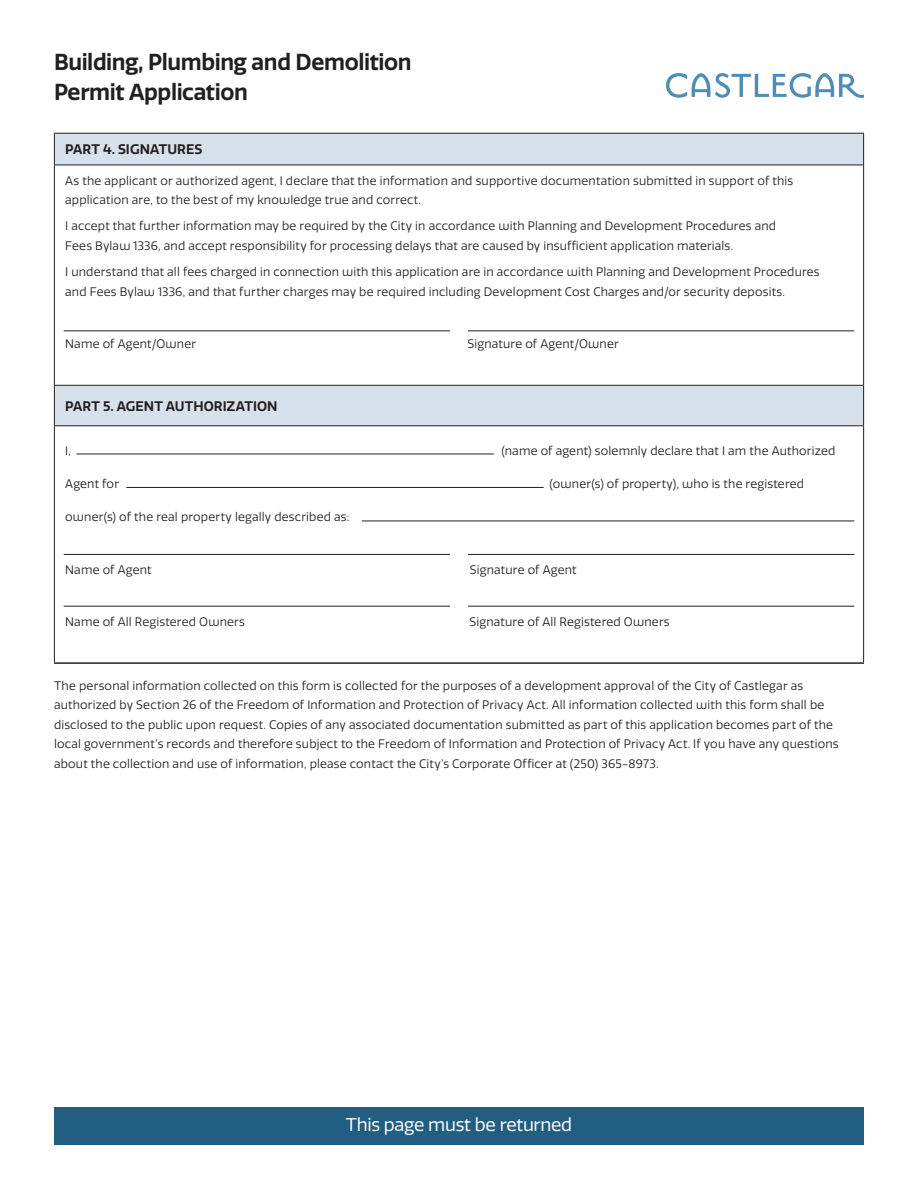
<style>
.page{position:relative;width:918px;height:1188px;background:#fff}
.page>*{position:absolute;margin:0;border:0;box-sizing:border-box;transform-origin:0 0}
.t1{font:600 22.5px/30px "Quatro";letter-spacing:-.02em;color:#231f20}
.Sub-Sub_Head{font:18px "Quatro";letter-spacing:-.015em;color:#fff}
.Table_H2{font:600 13.5px "Quatro";letter-spacing:.005em;color:#231f20}
.Forms{font:12px/19.5px "Quatro";letter-spacing:.015em;color:#231f20}
</style>
<div class="page">
<svg style="left:666px;top:73px;width:198px;height:25px"></svg>
<div style="left:54px;top:1108px;width:810px;height:37px;background:#225e82"></div>
<svg style="left:55px;top:134px;width:808px;height:291px"></svg>
<hr style="left:863px;top:134px;width:1px;height:31px;background:#231f20">
<hr style="left:863px;top:165px;width:1px;height:220px;background:#231f20">
<hr style="left:54px;top:133px;width:810px;height:1px;background:#231f20">
<hr style="left:54px;top:134px;width:1px;height:31px;background:#231f20">
<hr style="left:54px;top:165px;width:810px;height:1px;background:#231f20">
<hr style="left:54px;top:165px;width:1px;height:220px;background:#231f20">
<hr style="left:54px;top:385px;width:810px;height:1px;background:#231f20">
<hr style="left:54px;top:386px;width:1px;height:39px;background:#231f20">
<hr style="left:863px;top:386px;width:1px;height:39px;background:#231f20">
<hr style="left:54px;top:425px;width:810px;height:1px;background:#231f20">
<hr style="left:54px;top:426px;width:1px;height:236px;background:#231f20">
<hr style="left:863px;top:426px;width:1px;height:236px;background:#231f20">
<hr style="left:54px;top:662px;width:810px;height:2px;background:#231f20">
<hr style="left:64px;top:330px;width:386px;height:1px;background:#231f20">
<hr style="left:64px;top:554px;width:386px;height:1px;background:#231f20">
<hr style="left:64px;top:606px;width:386px;height:1px;background:#231f20">
<hr style="left:76px;top:454px;width:418px;height:1px;background:#231f20">
<hr style="left:126px;top:487px;width:418px;height:1px;background:#231f20">
<hr style="left:362px;top:521px;width:492px;height:1px;background:#231f20">
<hr style="left:468px;top:330px;width:386px;height:1px;background:#231f20">
<hr style="left:468px;top:554px;width:386px;height:1px;background:#231f20">
<hr style="left:468px;top:606px;width:386px;height:1px;background:#231f20">
<h1 class="t1" style="left:54px;top:48px;width:359px">Building, Plumbing and Demolition<br>Permit Application</h1>
<p class="Table_H2" style="left:65px;top:141px;width:139px">PART 4. SIGNATURES</p>
<p class="Forms" style="left:65px;top:171px;width:730px">As the applicant or authorized agent, I declare that the information and supportive documentation submitted in support of this application are, to the best of my knowledge true and correct.</p>
<p class="Forms" style="left:65px;top:217px;width:712px">I accept that further information may be required by the City in accordance with Planning and Development Procedures and<br>Fees Bylaw 1336, and accept responsibility for processing delays that are caused by insufficient application materials.</p>
<p class="Forms" style="left:65px;top:262px;width:756px">I understand that all fees charged in connection with this application are in accordance with Planning and Development Procedures and Fees Bylaw 1336, and that further charges may be required including Development Cost Charges and/or security deposits.</p>
<p class="Forms" style="left:65px;top:334px;width:132px">Name of Agent/Owner</p>
<p class="Forms" style="left:468px;top:334px;width:153px">Signature of Agent/Owner</p>
<p class="Table_H2" style="left:65px;top:398px;width:214px">PART 5. AGENT AUTHORIZATION</p>
<p class="Forms" style="left:65px;top:441px;width:7px">I,</p>
<p class="Forms" style="left:502px;top:441px;width:335px">(name of agent) solemnly declare that I am the Authorized</p>
<p class="Forms" style="left:65px;top:474px;width:55px">Agent for</p>
<p class="Forms" style="left:550px;top:474px;width:256px">(owner(s) of property), who is the registered</p>
<p class="Forms" style="left:65px;top:507px;width:286px">owner(s) of the real property legally described as:</p>
<p class="Forms" style="left:65px;top:560px;width:88px">Name of Agent</p>
<p class="Forms" style="left:470px;top:560px;width:108px">Signature of Agent</p>
<p class="Forms" style="left:65px;top:612px;width:181px">Name of All Registered Owners</p>
<p class="Forms" style="left:470px;top:612px;width:202px">Signature of All Registered Owners</p>
<p class="Forms" style="left:54px;top:676px;width:786px">The personal information collected on this form is collected for the purposes of a development approval of the City of Castlegar as authorized by Section 26 of the Freedom of Information and Protection of Privacy Act. All information collected with this form shall be disclosed to the public upon request. Copies of any associated documentation submitted as part of this application becomes part of the local government’s records and therefore subject to the Freedom of Information and Protection of Privacy Act. If you have any questions about the collection and use of information, please contact the City’s Corporate Officer at (250) 365-8973.</p>
<p class="Sub-Sub_Head" style="left:346px;top:1115px;width:228px">This page must be returned</p>
</div>
